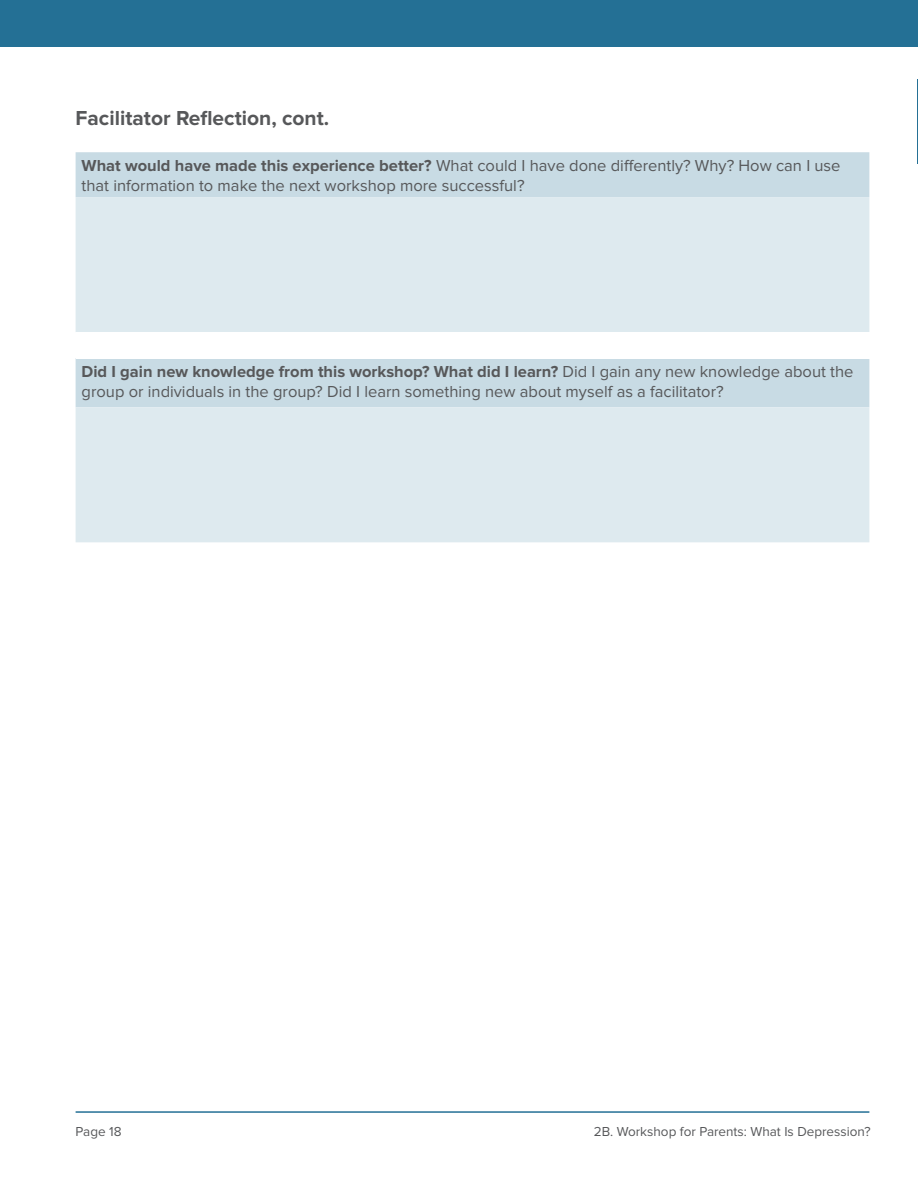
<style>
.page{position:relative;width:918px;height:1188px;background:#fff}
.page>*{position:absolute;margin:0;border:0;box-sizing:border-box;transform-origin:0 0}
.t1{font:700 21px "Proxima Nova";color:#57585a}
.t2{font:16.5px/19.8px "Proxima Nova";color:#57585a}
.t3{font:13.5px "Proxima Nova";color:#57585a}
.s1{font-weight:700}
</style>
<div class="page">
<div style="left:1px;top:1px;width:916px;height:46px;background:#247095"></div>
<hr style="left:917px;top:1px;width:1px;height:46px;background:#247095">
<div style="left:76px;top:152px;width:793px;height:45px;background:#c8dbe4"></div>
<svg style="left:76px;top:197px;width:793px;height:345px;fill:#deeaef"></svg>
<div style="left:76px;top:332px;width:793px;height:26px;background:#fff"></div>
<hr style="left:917px;top:80px;width:1px;height:84px;background:#247095">
<hr style="left:76px;top:1111px;width:793px;height:2px;background:#247095">
<p class="t1" style="left:76px;top:106px;width:255px">Facilitator Reflection, cont.</p>
<p class="t2" style="left:82px;top:156px;width:760px"><span class="s1">What would have made this experience better?</span> What could I have done differently? Why? How can I use that information to make the next workshop more successful?</p>
<p class="t2" style="left:82px;top:362px;width:773px"><span class="s1">Did I gain new knowledge from this workshop? What did I learn?</span> Did I gain any new knowledge about the group or individuals in the group? Did I learn something new about myself as a facilitator?</p>
<p class="t3" style="left:76px;top:1124px;width:48px">Page 18</p>
<p class="t3" style="left:594px;top:1124px;width:279px">2B. Workshop for Parents: What Is Depression?</p>
</div>
